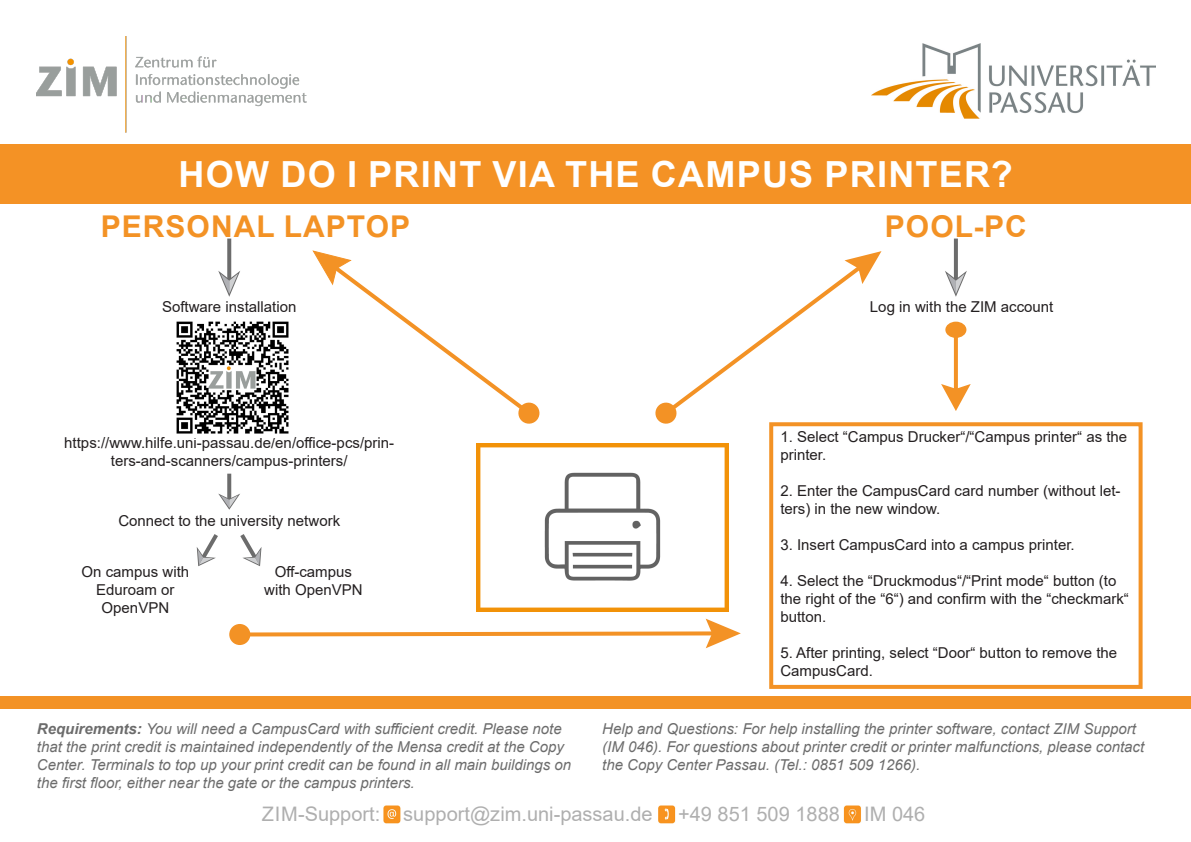
<style>
.page{position:relative;width:1191px;height:842px;background:#fff}
.page>*{position:absolute;margin:0;border:0;box-sizing:border-box;transform-origin:0 0}
.t1{font:700 36px "Arial";letter-spacing:.035em;color:#fff}
.t2{font:700 30px "Arial";letter-spacing:.035em;color:#f39225}
.t3{font:20px "Arial";color:#afafaf}
.t4{font:15px/18px "Arial";color:#231f20}
.t5{font:italic 15px/18px "Arial";color:#6c6c6c}
.s1{font-weight:700}
</style>
<div class="page">
<div style="left:0;top:145px;width:1191px;height:59px;background:#f49225"></div>
<svg style="left:227px;top:239px;width:4px;height:32px"></svg>
<svg style="left:218px;top:271px;width:22px;height:26px"></svg>
<img style="left:176px;top:321px;width:113px;height:113px">
<svg style="left:227px;top:474px;width:4px;height:20px"></svg>
<svg style="left:218px;top:494px;width:22px;height:16px"></svg>
<svg style="left:197px;top:534px;width:21px;height:32px"></svg>
<svg style="left:240px;top:534px;width:21px;height:32px"></svg>
<svg style="left:229px;top:624px;width:21px;height:21px"></svg>
<svg style="left:235px;top:619px;width:506px;height:29px"></svg>
<hr style="left:954px;top:239px;width:4px;height:42px;background:#6c6c6c">
<svg style="left:945px;top:271px;width:22px;height:26px"></svg>
<svg style="left:954px;top:338px;width:4px;height:46px"></svg>
<svg style="left:941px;top:384px;width:29px;height:27px"></svg>
<div style="left:945px;top:322px;width:21px;height:16px;background:#f39225;border-radius:50%"></div>
<div style="left:769px;top:422px;width:373px;height:267px;border:4px solid #f39225"></div>
<svg style="left:312px;top:250px;width:228px;height:174px"></svg>
<svg style="left:655px;top:251px;width:226px;height:174px"></svg>
<div style="left:0;top:696px;width:1191px;height:13px;background:#f39225"></div>
<img style="left:383px;top:806px;width:18px;height:17px">
<img style="left:658px;top:806px;width:18px;height:17px">
<img style="left:844px;top:806px;width:17px;height:17px">
<img style="left:36px;top:36px;width:270px;height:96px">
<img style="left:872px;top:43px;width:283px;height:75px">
<img style="left:476px;top:443px;width:252px;height:168px">
<p class="t1" style="left:179px;top:149px;width:835px">HOW DO I PRINT VIA THE CAMPUS PRINTER?</p>
<p class="t2" style="left:101px;top:206px;width:311px">PERSONAL LAPTOP</p>
<p class="t2" style="left:885px;top:206px;width:143px">POOL-PC</p>
<p class="t4" style="left:162px;top:298px;width:136px">Software installation</p>
<p class="t4" style="left:64px;top:434px;width:331px;text-align:center">https://www.hilfe.uni-passau.de/en/office-pcs/prin&shy;ters-and-scanners/campus-printers/</p>
<p class="t4" style="left:118px;top:512px;width:223px">Connect to the university network</p>
<p class="t4" style="left:82px;top:563px;width:109px;text-align:center">On campus with<br>Eduroam or<br>OpenVPN</p>
<p class="t4" style="left:264px;top:563px;width:100px;text-align:center">Off-campus with OpenVPN</p>
<p class="t4" style="left:870px;top:298px;width:185px">Log in with the ZIM account</p>
<p class="t4" style="left:780px;top:428px;width:348px">1. Select “Campus Drucker“/“Campus printer“ as the printer.</p>
<p class="t4" style="left:780px;top:482px;width:342px">2. Enter the CampusCard card number (without let&shy;ters) in the new window.</p>
<p class="t4" style="left:780px;top:536px;width:296px">3. Insert CampusCard into a campus printer.</p>
<p class="t4" style="left:780px;top:572px;width:350px">4. Select the “Druckmodus“/“Print mode“ button (to the right of the “6“) and confirm with the “checkmark“ button.</p>
<p class="t4" style="left:780px;top:644px;width:338px">5. After printing, select “Door“ button to remove the<br>CampusCard.</p>
<p class="t5" style="left:37px;top:720px;width:536px"><span class="s1">Requirements:</span> You will need a CampusCard with sufficient credit. Please note that the print credit is maintained independently of the Mensa credit at the Copy Center. Terminals to top up your print credit can be found in all main buildings on the first floor, either near the gate or the campus printers.</p>
<p class="t5" style="left:602px;top:720px;width:543px">Help and Questions: For help installing the printer software, contact ZIM Support (IM 046). For questions about printer credit or printer malfunctions, please contact the Copy Center Passau. (Tel.: 0851 509 1266).</p>
<p class="t3" style="left:262px;top:800px;width:120px">ZIM-Support:</p>
<p class="t3" style="left:403px;top:800px;width:251px">support@zim.uni-passau.de</p>
<p class="t3" style="left:678px;top:800px;width:163px">+49 851 509 1888</p>
<p class="t3" style="left:864px;top:800px;width:63px">IM 046</p>
</div>
